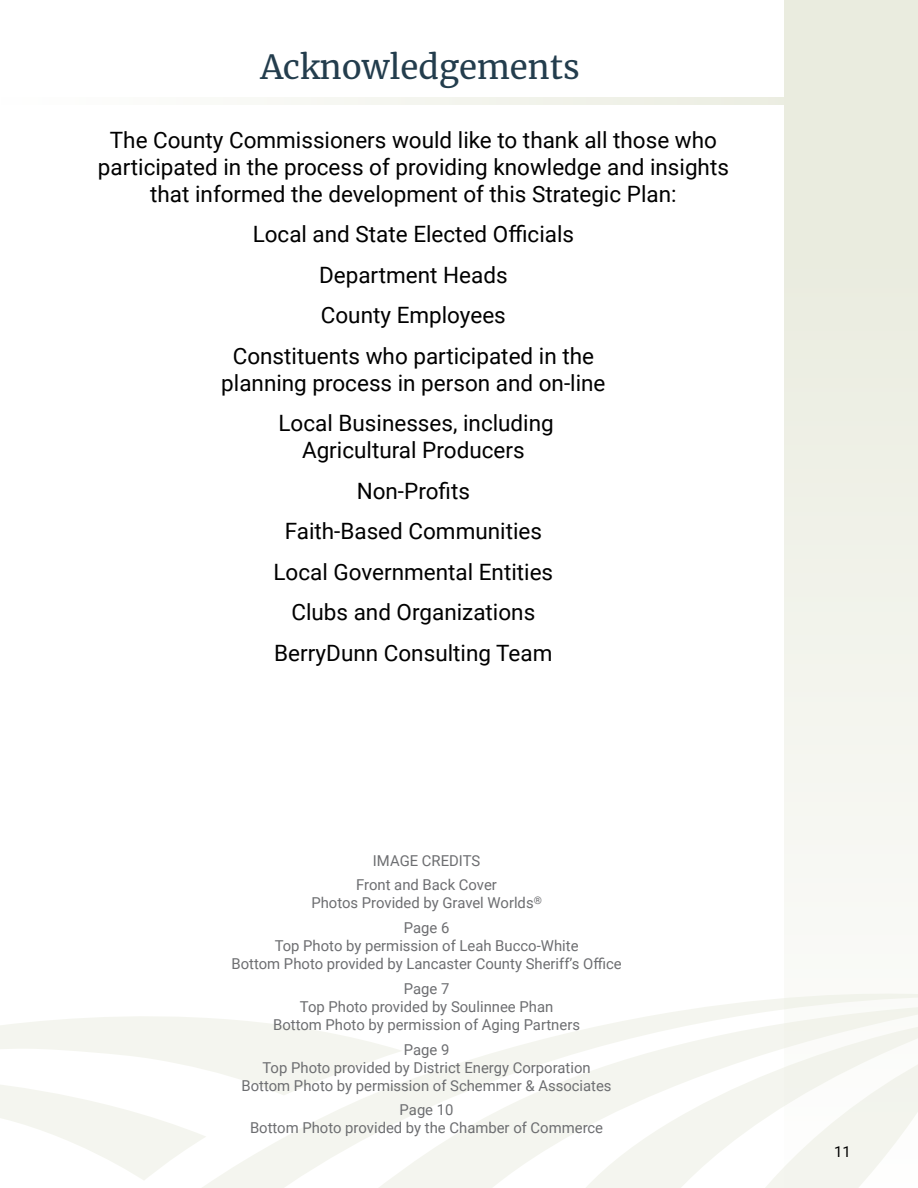
<style>
.page{position:relative;width:918px;height:1188px;background:#fff}
.page>*{position:absolute;margin:0;border:0;box-sizing:border-box;transform-origin:0 0}
.t1{font:33px "Merriweather";color:#233d4d}
.t2{font:22.5px/40.5px "Roboto";color:#000;text-align:center}
.t3{font:15px/18px "Roboto";color:#6d6e71;text-align:center}
.t4{font:15px "Roboto";color:#000}
</style>
<div class="page">
<svg style="left:0;top:1016px;width:150px;height:42px;fill:#f4f5ef"></svg>
<svg style="left:0;top:1085px;width:150px;height:95px"></svg>
<svg style="left:150px;top:998px;width:634px;height:190px"></svg>
<svg style="left:366px;top:1004px;width:418px;height:184px"></svg>
<svg style="left:575px;top:1018px;width:209px;height:170px;fill:#f4f5ef"></svg>
<svg style="left:739px;top:1043px;width:45px;height:145px"></svg>
<svg style="left:264px;top:97px;width:520px;height:8px;fill:#f2f3eb"></svg>
<div style="left:784px;top:0;width:134px;height:1188px;background:linear-gradient(to bottom,#e8eadc,#fafaf8)"></div>
<h1 class="t1" style="left:260px;top:44px;width:321px">Acknowledgements</h1>
<p class="t2" style="left:98px;top:125px;width:633px;line-height:27px">The County Commissioners would like to thank all those who participated in the process of providing knowledge and insights that informed the development of this Strategic Plan:</p>
<p class="t2" style="left:233px;top:213px;width:363px">Local and State Elected Officials<br>Department Heads<br>County Employees<br>Constituents who participated in the</p>
<p class="t2" style="left:221px;top:362px;width:386px">planning process in person and on-line<br>Local Businesses, including</p>
<p class="t2" style="left:273px;top:429px;width:281px">Agricultural Producers<br>Non-Profits<br>Faith-Based Communities<br>Local Governmental Entities<br>Clubs and Organizations<br>BerryDunn Consulting Team</p>
<p class="t3" style="left:356px;top:847px;width:142px;line-height:24.8px">IMAGE CREDITS<br>Front and Back Cover</p>
<p class="t3" style="left:311px;top:890px;width:232px;line-height:24.8px">Photos Provided by Gravel Worlds<sup>®<br></sup>Page 6</p>
<p class="t3" style="left:232px;top:936px;width:392px">Top Photo by permission of Leah Bucco-White<br>Bottom Photo provided by Lancaster County Sheriff’s Office</p>
<p class="t3" style="left:273px;top:979px;width:308px">Page 7<br>Top Photo provided by Soulinnee Phan<br>Bottom Photo by permission of Aging Partners</p>
<p class="t3" style="left:242px;top:1040px;width:372px">Page 9<br>Top Photo provided by District Energy Corporation<br>Bottom Photo by permission of Schemmer &amp; Associates</p>
<p class="t3" style="left:250px;top:1100px;width:355px">Page 10<br>Bottom Photo provided by the Chamber of Commerce</p>
<p class="t4" style="left:834px;top:1141px;width:18px">11</p>
</div>
